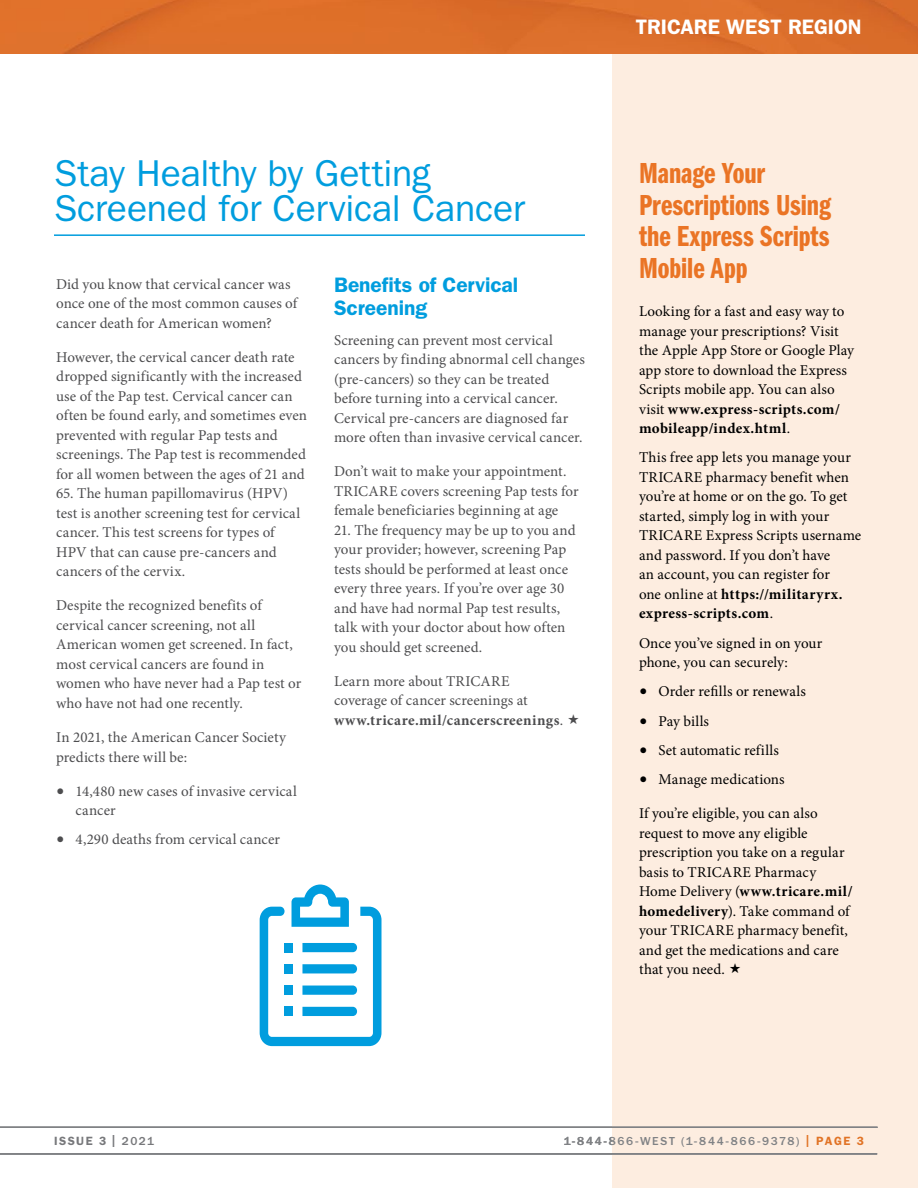
<style>
.page{position:relative;width:918px;height:1188px;background:#fff}
.page>*{position:absolute;margin:0;border:0;box-sizing:border-box;transform-origin:0 0}
.H1_-_Light_Blue_Unde{font:37.5px/34.5px "ITC Franklin Gothic Std";letter-spacing:-.005em;color:#009dde}
.Sidebar_H1_Orange{font:30px/31.5px "ITC Franklin Gothic Std Dm Cp";color:#ea7425}
.S1_-_Light_Blue{font:600 21px/22.5px "ITC Franklin Gothic Std";color:#009dde}
.t1{font:600 21px "ITC Franklin Gothic Std";color:#fff}
.t2{font:15px/19.5px "Minion Pro";letter-spacing:.005em;color:#4d4d4f}
.Sidebar_-_P{font:15px/19.5px "Minion Pro";color:#000}
.t3{font:500 12px "ITC Franklin Gothic Std";letter-spacing:.135em;color:#808285}
.t4{font:600 12px "ITC Franklin Gothic Std";letter-spacing:.12em;color:#77787b}
.s1{font-size:21.75px}
.s2{font-weight:700}
.s3{font-weight:500}
.s4{font-weight:600;color:#e17325}
</style>
<div class="page">
<div style="left:0;top:0;width:918px;height:54px;background:#dd702b"></div>
<div style="left:612px;top:54px;width:306px;height:1134px;background:#fdede0"></div>
<hr style="left:0;top:1154px;width:877px;height:1px;background:#808285">
<hr style="left:0;top:1127px;width:878px;height:1px;background:#808285">
<svg style="left:260px;top:885px;width:122px;height:161px"></svg>
<hr style="left:54px;top:234px;width:531px;height:2px;background:#009dde">
<p class="H1_-_Light_Blue_Unde" style="left:54px;top:157px;width:473px">Stay Healthy by Getting<br>Screened for Cervical Cancer</p>
<p class="t2" style="left:56px;top:274px;width:243px">Did you know that cervical cancer was once one of the most common causes of cancer death for American women?</p>
<p class="t2" style="left:56px;top:347px;width:252px">However, the cervical cancer death rate dropped significantly with the increased use of the Pap test. Cervical cancer can often be found early, and sometimes even prevented with regular Pap tests and screenings. The Pap test is recommended for all women between the ages of 21 and</p>
<p class="t2" style="left:56px;top:484px;width:246px">65. The human papillomavirus (HPV) test is another screening test for cervical cancer. This test screens for types of HPV that can cause pre-cancers and cancers of the cervix.</p>
<p class="t2" style="left:56px;top:596px;width:247px">Despite the recognized benefits of cervical cancer screening, not all American women get screened. In fact, most cervical cancers are found in women who have never had a Pap test or who have not had one recently.</p>
<p class="t2" style="left:56px;top:728px;width:231px">In 2021, the American Cancer Society predicts there will be:</p>
<p class="t2" style="left:76px;top:781px;width:223px;text-indent:-20px"><span class="s1">•</span> 14,480 new cases of invasive cervical cancer</p>
<p class="t2" style="left:56px;top:830px;width:225px"><span class="s1">•</span> 4,290 deaths from cervical cancer</p>
<p class="S1_-_Light_Blue" style="left:334px;top:274px;width:186px">Benefits of Cervical<br>Screening</p>
<p class="t2" style="left:334px;top:330px;width:252px">Screening can prevent most cervical cancers by finding abnormal cell changes (pre-cancers) so they can be treated before turning into a cervical cancer.<br>Cervical pre-cancers are diagnosed far more often than invasive cervical cancer.</p>
<p class="t2" style="left:334px;top:462px;width:246px">Don’t wait to make your appointment.<br>TRICARE covers screening Pap tests for female beneficiaries beginning at age</p>
<p class="t2" style="left:334px;top:520px;width:243px">21. The frequency may be up to you and your provider; however, screening Pap tests should be performed at least once every three years. If you’re over age 30 and have had normal Pap test results, talk with your doctor about how often you should get screened.</p>
<p class="t2" style="left:334px;top:671px;width:231px">Learn more about TRICARE coverage of cancer screenings at <span class="s2">www.tricare.mil/cancerscreenings</span>.</p>
<h3 class="t1" style="left:636px;top:15px;width:227px">TRICARE WEST REGION</h3>
<p class="Sidebar_H1_Orange" style="left:639px;top:158px;width:194px">Manage Your<br>Prescriptions Using the Express Scripts<br>Mobile App</p>
<p class="Sidebar_-_P" style="left:639px;top:302px;width:217px">Looking for a fast and easy way to manage your prescriptions? Visit the Apple App Store or Google Play app store to download the Express<br>Scripts mobile app. You can also visit <span class="s2">www.express-scripts.com/ mobileapp/index.html</span>.</p>
<p class="Sidebar_-_P" style="left:639px;top:448px;width:224px">This free app lets you manage your<br>TRICARE pharmacy benefit when you’re at home or on the go. To get started, simply log in with your<br>TRICARE Express Scripts username and password. If you don’t have<br>an account, you can register for<br>one online at <span class="s2">https://militaryrx. express-scripts.com</span>.</p>
<p class="Sidebar_-_P" style="left:639px;top:633px;width:185px">Once you’ve signed in on your phone, you can securely:</p>
<p class="Sidebar_-_P" style="left:639px;top:682px;width:168px"><span class="s1">•</span> Order refills or renewals</p>
<p class="Sidebar_-_P" style="left:639px;top:711px;width:72px"><span class="s1">•</span> Pay bills</p>
<p class="Sidebar_-_P" style="left:639px;top:740px;width:142px"><span class="s1">•</span> Set automatic refills</p>
<p class="Sidebar_-_P" style="left:639px;top:770px;width:147px"><span class="s1">•</span> Manage medications</p>
<p class="Sidebar_-_P" style="left:639px;top:804px;width:215px">If you’re eligible, you can also request to move any eligible prescription you take on a regular basis to TRICARE Pharmacy<br>Home Delivery (<span class="s2">www.tricare.mil/ homedelivery</span>). Take command of your TRICARE pharmacy benefit, and get the medications and care that you need.</p>
<p class="t4" style="left:54px;top:1134px;width:102px">ISSUE 3 | <span class="s3">2021</span></p>
<p class="t3" style="left:564px;top:1134px;width:302px">1-844-866-WEST (1-844-866-9378) <span class="s4">| PAGE 3</span></p>
</div>
